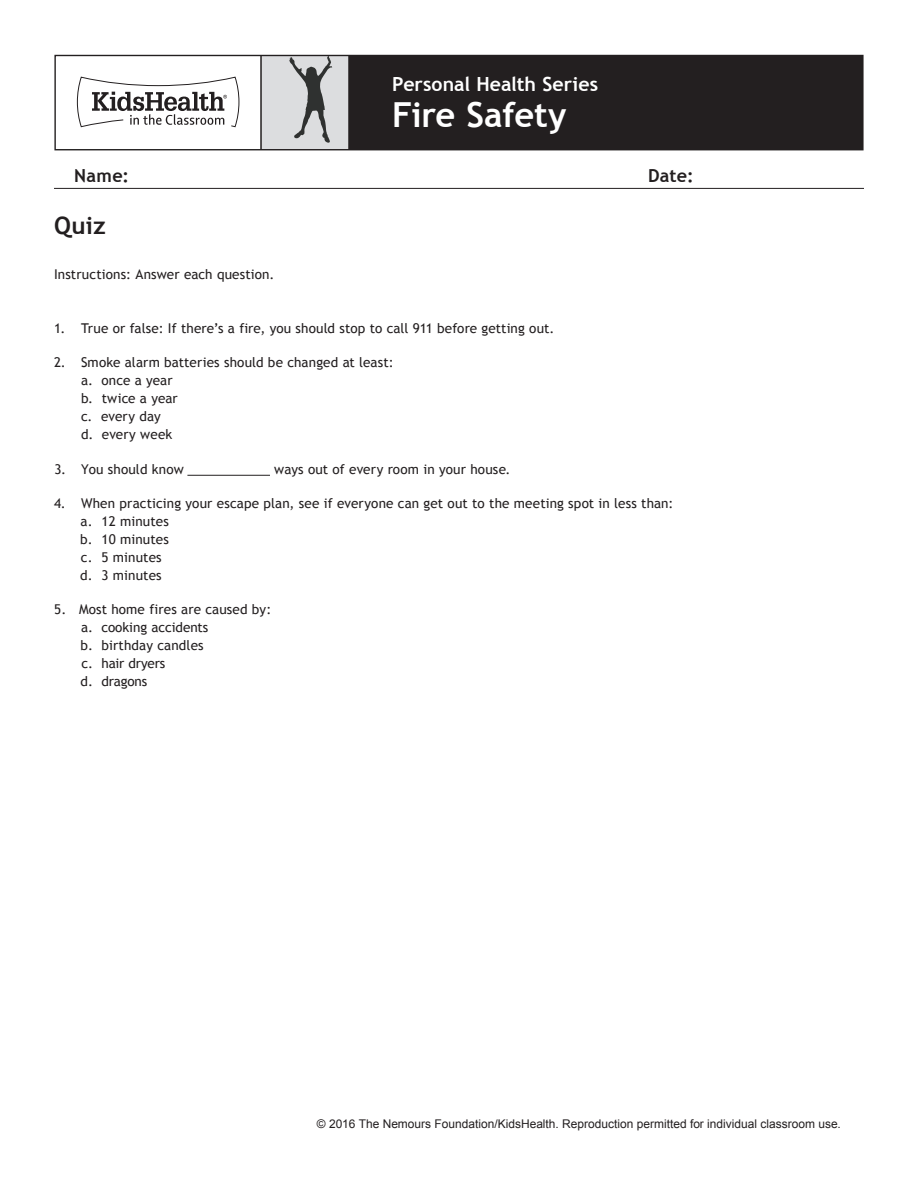
<style>
.page{position:relative;width:918px;height:1188px;background:#fff}
.page>*{position:absolute;margin:0;border:0;box-sizing:border-box;transform-origin:0 0}
.Handout_Header{font:700 34.5px "Trebuchet MS";letter-spacing:-.005em;color:#fff}
.Handout_Title{font:700 24px "Trebuchet MS";color:#231f20}
.Handout_Header-2{font:700 19.5px "Trebuchet MS";color:#fff}
.Article_List{font:700 18px "Trebuchet MS";letter-spacing:.015em;color:#231f20}
.Basic_Numbered_List{font:13.5px/18px "Trebuchet MS";letter-spacing:.01em;color:#231f20}
.t1{font:12px "Arial";color:#231f20}
</style>
<div class="page">
<div style="left:261px;top:55px;width:88px;height:95px;background:#dcdddf"></div>
<div style="left:349px;top:55px;width:513px;height:95px;background:#231f20"></div>
<svg style="left:76px;top:76px;width:164px;height:52px"></svg>
<hr style="left:348px;top:55px;width:2px;height:95px;background:#231f20">
<hr style="left:260px;top:55px;width:2px;height:95px;background:#231f20">
<div style="left:54px;top:55px;width:810px;height:95px;border:1px solid #231f20"></div>
<svg style="left:289px;top:56px;width:44px;height:87px"></svg>
<hr style="left:54px;top:188px;width:810px;height:1px;background:#231f20">
<hr style="left:187px;top:475px;width:83px;height:1px;background:#231f20">
<p class="Handout_Header-2" style="left:392px;top:71px;width:207px">Personal Health Series</p>
<p class="Handout_Header" style="left:392px;top:93px;width:176px">Fire Safety</p>
<p class="Article_List" style="left:74px;top:164px;width:56px">Name:</p>
<p class="Article_List" style="left:648px;top:164px;width:47px">Date:</p>
<p class="Handout_Title" style="left:54px;top:210px;width:53px">Quiz</p>
<p class="Basic_Numbered_List" style="left:54px;top:266px;width:222px">Instructions: Answer each question.</p>
<p class="Basic_Numbered_List" style="left:54px;top:320px;width:502px">1. True or false: If there’s a fire, you should stop to call 911 before getting out.</p>
<p class="Basic_Numbered_List" style="left:81px;top:354px;width:314px;text-indent:-27px">2. Smoke alarm batteries should be changed at least: a. once a year<br>b. twice a year<br>c. every day<br>d. every week</p>
<p class="Basic_Numbered_List" style="left:274px;top:460px;width:238px">ways out of every room in your house.</p>
<p class="Basic_Numbered_List" style="left:54px;top:494px;width:621px">4. When practicing your escape plan, see if everyone can get out to the meeting spot in less than:</p>
<p class="Basic_Numbered_List" style="left:54px;top:460px;width:131px">3. You should know</p>
<p class="Basic_Numbered_List" style="left:80px;top:512px;width:90px">a. 12 minutes b. 10 minutes c. 5 minutes d. 3 minutes</p>
<p class="Basic_Numbered_List" style="left:81px;top:600px;width:192px;text-indent:-26px">5. Most home fires are caused by: a. cooking accidents<br>b. birthday candles<br>c. hair dryers<br>d. dragons</p>
<p class="t1" style="left:317px;top:1116px;width:526px">© 2016 The Nemours Foundation/KidsHealth. Reproduction permitted for individual classroom use.</p>
</div>
